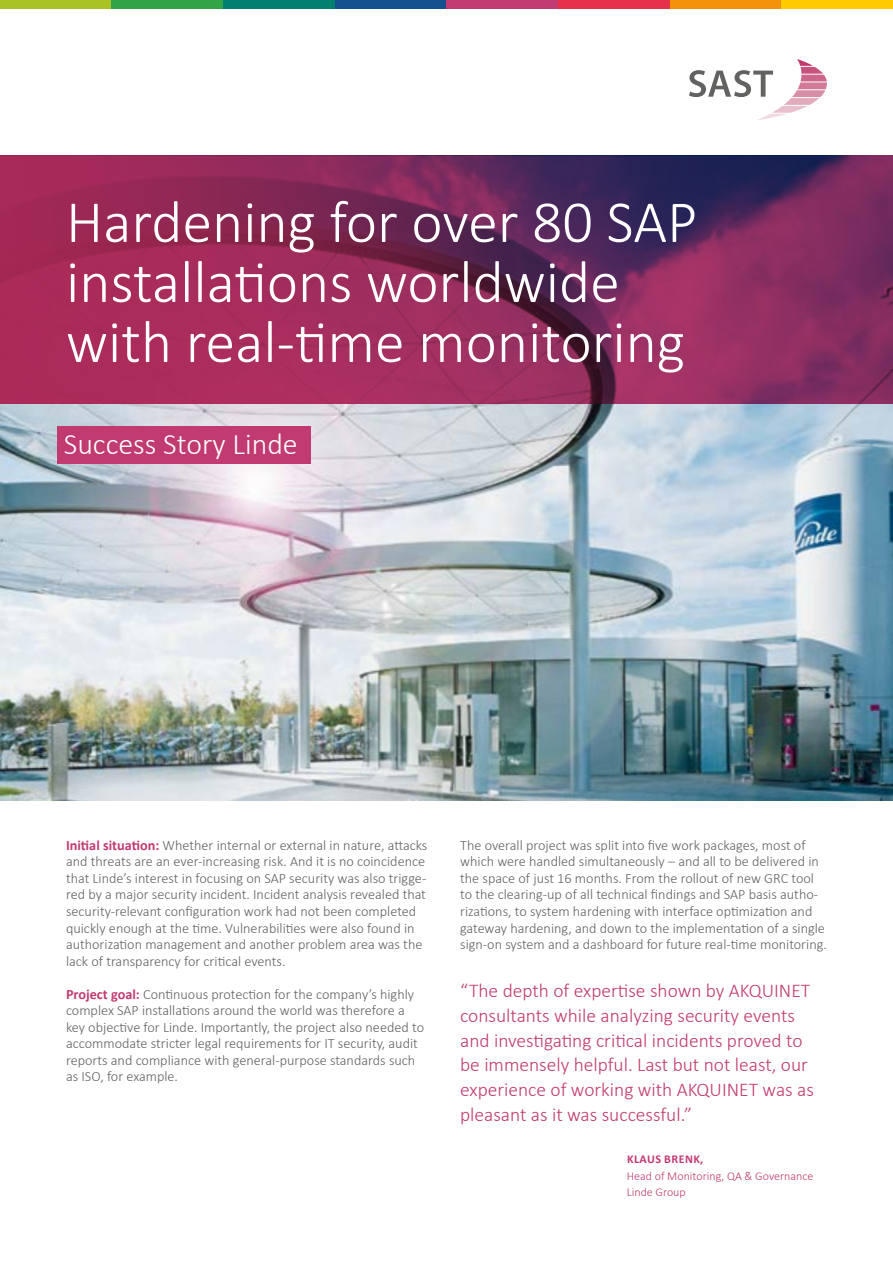
<style>
.page{position:relative;width:893px;height:1263px;background:#fff}
.page>*{position:absolute;margin:0;border:0;box-sizing:border-box;transform-origin:0 0}
.t1{font:300 60px/60px "Calibri";color:#fff}
.t2{font:300 30px "Calibri";color:#fff}
.t3{font:300 19.5px/24.8px "Calibri";color:#c13a70}
.t4{font:300 14.25px/16.5px "Calibri";color:#626261}
.t5{font:300 12px/16.5px "Calibri";color:#c13a70}
.t6{font:700 12px "Calibri";letter-spacing:.04em;color:#c13a70}
.s1{font-weight:700;color:#c13a70}
</style>
<div class="page">
<img style="left:0;top:403px;width:893px;height:398px">
<svg style="left:0;top:155px;width:893px;height:248px;background:#862a5a"></svg>
<div style="left:0;top:0;width:112px;height:9px;background:#a8c323"></div>
<div style="left:112px;top:0;width:111px;height:9px;background:#31a445"></div>
<div style="left:223px;top:0;width:112px;height:9px;background:#00806e"></div>
<div style="left:335px;top:0;width:111px;height:9px;background:#14518e"></div>
<div style="left:446px;top:0;width:112px;height:9px;background:#c13a70"></div>
<div style="left:558px;top:0;width:112px;height:9px;background:#e7314b"></div>
<div style="left:670px;top:0;width:111px;height:9px;background:#f3920a"></div>
<div style="left:781px;top:0;width:112px;height:9px;background:#fc0"></div>
<div style="left:57px;top:426px;width:253px;height:37px;background:#c13a70"></div>
<svg style="left:689px;top:59px;width:138px;height:61px"></svg>
<h1 class="t1" style="left:66px;top:189px;width:633px">Hardening for over 80 SAP installations worldwide with real-time monitoring</h1>
<h2 class="t2" style="left:64px;top:425px;width:235px">Success Story Linde</h2>
<p class="t4" style="left:66px;top:836px;width:363px"><span class="s1">Initial situation:</span> Whether internal or external in nature, attacks and threats are an ever-increasing risk. And it is no coincidence that Linde’s interest in focusing on SAP security was also trigge&shy;red by a major security incident. Incident analysis revealed that security-relevant configuration work had not been completed quickly enough at the time. Vulnerabilities were also found in authorization management and another problem area was the lack of transparency for critical events.</p>
<p class="t4" style="left:66px;top:985px;width:360px"><span class="s1">Project goal:</span> Continuous protection for the company’s highly complex SAP installations around the world was therefore a key objective for Linde. Importantly, the project also needed to accommodate stricter legal requirements for IT security, audit reports and compliance with general-purpose standards such as ISO, for example.</p>
<p class="t4" style="left:460px;top:836px;width:368px">The overall project was split into five work packages, most of which were handled simultaneously – and all to be delivered in the space of just 16 months. From the rollout of new GRC tool to the clearing-up of all technical findings and SAP basis autho&shy;rizations, to system hardening with interface optimization and gateway hardening, and down to the implementation of a single sign-on system and a dashboard for future real-time monitoring.</p>
<p class="t3" style="left:460px;top:977px;width:355px">“The depth of expertise shown by AKQUINET consultants while analyzing security events and investigating critical incidents proved to be immensely helpful. Last but not least, our experience of working with AKQUINET was as pleasant as it was successful.”</p>
<p class="t6" style="left:627px;top:1151px;width:78px">KLAUS BRENK,</p>
<p class="t5" style="left:627px;top:1167px;width:188px">Head of Monitoring, QA &amp; Governance<br>Linde Group</p>
</div>
